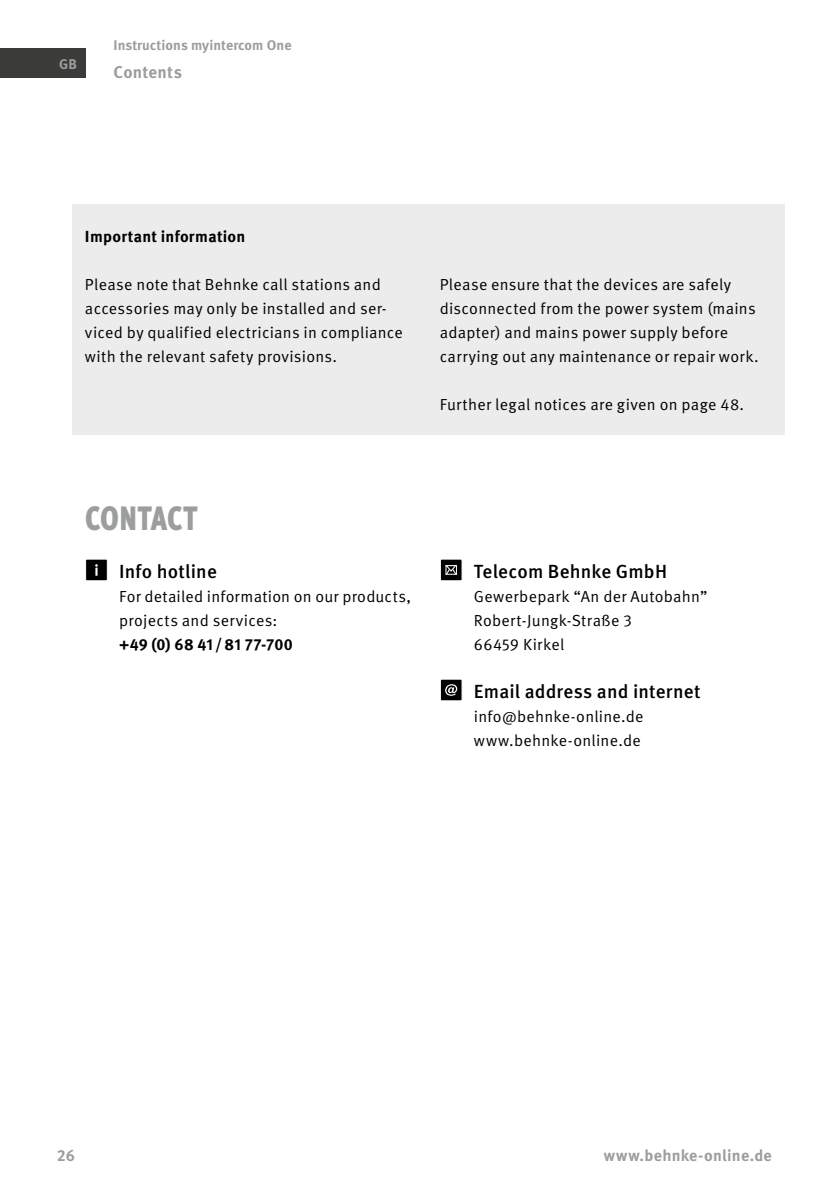
<style>
.page{position:relative;width:840px;height:1191px;background:#fff}
.page>*{position:absolute;margin:0;border:0;box-sizing:border-box;transform-origin:0 0}
.t1{font:900 33.8px "Meta Pro";letter-spacing:.005em;color:#9c9d9d;scale:.8 1}
.t2{font:500 19px "Meta Pro";letter-spacing:.01em;color:#000}
.t3{font:700 17px "Meta Pro";letter-spacing:.015em;color:#9c9d9d}
.t4{font:16px/24px "Meta Pro Norm";letter-spacing:.015em;color:#000}
.t5{font:700 16px "Meta Pro";letter-spacing:.015em;color:#000}
.t6{font:700 16px "Meta Pro";letter-spacing:.015em;color:#9c9d9d}
.t7{font:700 14px "Meta Pro";letter-spacing:.005em;color:#9c9d9d}
</style>
<div class="page">
<div style="left:0;top:49px;width:85px;height:29px;background:#3b3b3a"></div>
<div style="left:73px;top:204px;width:711px;height:230px;background:#ececed"></div>
<div style="left:86px;top:559px;width:21px;height:22px;background:#000"></div>
<div style="left:85px;top:558px;width:23px;height:23px;border:1px solid #fff"></div>
<svg style="left:95px;top:564px;width:3px;height:12px"></svg>
<div style="left:440px;top:559px;width:22px;height:22px;background:#000"></div>
<div style="left:439px;top:558px;width:23px;height:23px;border:1px solid #fff"></div>
<svg style="left:447px;top:567px;width:7px;height:6px"></svg>
<div style="left:445px;top:565px;width:11px;height:10px;border:1px solid #fff"></div>
<div style="left:440px;top:679px;width:22px;height:22px;background:#000"></div>
<div style="left:439px;top:678px;width:23px;height:23px;border:1px solid #fff"></div>
<svg style="left:445px;top:684px;width:12px;height:12px"></svg>
<p class="t7" style="left:59px;top:53px;width:19px">GB</p>
<p class="t7" style="left:113px;top:34px;width:179px">Instructions myintercom One</p>
<p class="t3" style="left:113px;top:59px;width:70px">Contents</p>
<p class="t5" style="left:85px;top:224px;width:162px">Important information</p>
<p class="t4" style="left:85px;top:272px;width:319px">Please note that Behnke call stations and accessories may only be installed and ser&shy;viced by qualified electricians in compliance with the relevant safety provisions.</p>
<p class="t4" style="left:439px;top:272px;width:320px">Please ensure that the devices are safely disconnected from the power system (mains adapter) and mains power supply before carrying out any maintenance or repair work.</p>
<p class="t4" style="left:439px;top:392px;width:305px">Further legal notices are given on page 48.</p>
<h1 class="t1" style="left:85px;top:492px;width:141px">CONTACT</h1>
<p class="t2" style="left:119px;top:557px;width:99px">Info hotline</p>
<p class="t4" style="left:119px;top:584px;width:293px">For detailed information on our products, projects and services:</p>
<p class="t5" style="left:119px;top:632px;width:175px">+49 (0) 68 41/ 81 77-700</p>
<p class="t2" style="left:473px;top:557px;width:195px">Telecom Behnke GmbH</p>
<p class="t4" style="left:473px;top:584px;width:235px">Gewerbepark “An der Autobahn”<br>Robert-Jungk-Straße 3<br>66459 Kirkel</p>
<p class="t2" style="left:473px;top:677px;width:228px">Email address and internet</p>
<p class="t4" style="left:473px;top:704px;width:171px">info@behnke-online.de www.behnke-online.de</p>
<p class="t6" style="left:57px;top:1142px;width:20px">26</p>
<p class="t6" style="left:603px;top:1142px;width:169px">www.behnke-online.de</p>
</div>
